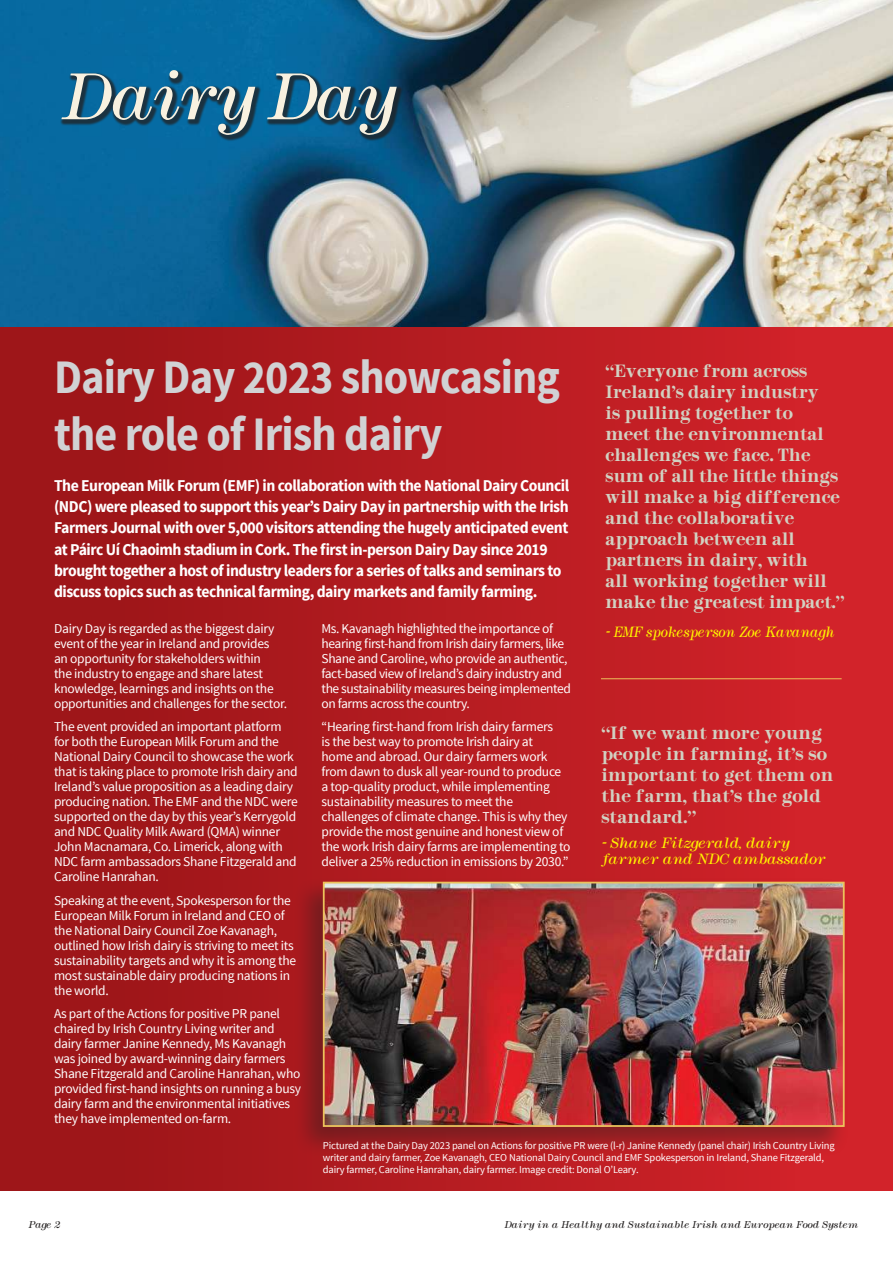
<style>
.page{position:relative;width:893px;height:1263px;background:#fff}
.page>*{position:absolute;margin:0;border:0;box-sizing:border-box;transform-origin:0 0}
.t1{font:italic 300 60px "Modern";letter-spacing:-.05em;color:#f8f1e0}
.t2{font:700 48px/57.6px "Source Sans Pro";letter-spacing:-.02em;color:#d1d2d4;scale:.92 1}
.t3{font:700 16.5px/21px "Source Sans Pro";letter-spacing:-.03em;color:#fff;scale:.95 1}
.t4{font:700 16.5px/21px "Modern";letter-spacing:-.03em;color:#d2d1c2;scale:.94 1}
.t5{font:700 16.5px/21px "Modern";letter-spacing:-.03em;color:#d2d1c2;scale:.95 1}
.t6{font:13.5px/15px "Source Sans Pro";letter-spacing:-.02em;color:#fff}
.t7{font:italic 300 13.5px/16.2px "Modern";letter-spacing:-.015em;color:#fff100}
.t8{font:italic 300 13.5px "Modern";letter-spacing:-.015em;color:#fff100;scale:.9 1}
.t9{font:10.5px/12px "Source Sans Pro";letter-spacing:-.015em;color:#fff}
.t10{font:italic 300 9px "Modern";letter-spacing:-.01em;color:#221f1f}
</style>
<div class="page">
<img style="left:0;top:0;width:893px;height:1191px">
<hr style="left:892px;top:327px;width:1px;height:864px;background:#e8f2e4">
<div style="left:293px;top:877px;width:557px;height:280px;background:#221f1f;opacity:.4"></div>
<img style="left:326px;top:885px;width:516px;height:239px">
<div style="left:323px;top:882px;width:522px;height:245px;border:2px solid #ecc15b"></div>
<hr style="left:601px;top:678px;width:241px;height:1px;background:#ecc15b">
<div style="left:60px;top:70px;width:344px;height:72px;background:#221f1f;opacity:.75"></div>
<h1 class="t1" style="left:60px;top:67px;width:333px">Dairy Day</h1>
<h2 class="t2" style="left:54px;top:350px;width:552px">Dairy Day 2023 showcasing the role of Irish dairy</h2>
<p class="t3" style="left:54px;top:476px;width:544px">The European Milk Forum (EMF) in collaboration with the National Dairy Council (NDC) were pleased to support this year’s Dairy Day in partnership with the Irish Farmers Journal with over 5,000 visitors attending the hugely anticipated event at Páirc Uí Chaoimh stadium in Cork. The 昀椀rst in-person Dairy Day since 2019 brought together a host of industry leaders for a series of talks and seminars to discuss topics such as technical farming, dairy markets and family farming.</p>
<p class="t6" style="left:54px;top:622px;width:235px">Dairy Day is regarded as the biggest dairy event of the year in Ireland and provides<br>an opportunity for stakeholders within<br>the industry to engage and share latest knowledge, learnings and insights on the opportunities and challenges for the sector.</p>
<p class="t6" style="left:54px;top:720px;width:245px">The event provided an important platform for both the European Milk Forum and the National Dairy Council to showcase the work that is taking place to promote Irish dairy and Ireland’s value proposition as a leading dairy producing nation. The EMF and the NDC were supported on the day by this year’s Kerrygold and NDC Quality Milk Award (QMA) winner John Macnamara, Co. Limerick, along with NDC farm ambassadors Shane Fitzgerald and Caroline Hanrahan.</p>
<p class="t6" style="left:54px;top:894px;width:244px">Speaking at the event, Spokesperson for the European Milk Forum in Ireland and CEO of the National Dairy Council Zoe Kavanagh, outlined how Irish dairy is striving to meet its sustainability targets and why it is among the most sustainable dairy producing nations in the world.</p>
<p class="t6" style="left:54px;top:1007px;width:249px">As part of the Actions for positive PR panel chaired by Irish Country Living writer and dairy farmer Janine Kennedy, Ms Kavanagh was joined by award-winning dairy farmers Shane Fitzgerald and Caroline Hanrahan, who provided 昀椀rst-hand insights on running a busy dairy farm and the environmental initiatives they have implemented on-farm.</p>
<p class="t6" style="left:322px;top:622px;width:251px">Ms. Kavanagh highlighted the importance of hearing 昀椀rst-hand from Irish dairy farmers, like Shane and Caroline, who provide an authentic, fact-based view of Ireland’s dairy industry and the sustainability measures being implemented on farms across the country.</p>
<p class="t6" style="left:322px;top:719px;width:250px">“Hearing 昀椀rst-hand from Irish dairy farmers<br>is the best way to promote Irish dairy at<br>home and abroad. Our dairy farmers work from dawn to dusk all year-round to produce a top-quality product, while implementing sustainability measures to meet the challenges of climate change. This is why they provide the most genuine and honest view of the work Irish dairy farms are implementing to deliver a 25% reduction in emissions by 2030.”</p>
<p class="t4" style="left:605px;top:362px;width:256px">“Everyone from across<br>Ireland’s dairy industry<br>is pulling together to<br>meet the environmental challenges we face. The sum of all the little things will make a big difference and the collaborative approach between all partners in dairy, with<br>all working together will make the greatest impact.”</p>
<p class="t8" style="left:605px;top:625px;width:256px">- EMF spokesperson Zoe Kavanagh</p>
<p class="t5" style="left:601px;top:725px;width:246px">“If we want more young people in farming, it’s so important to get them on the farm, that’s the gold standard.”</p>
<p class="t7" style="left:601px;top:836px;width:225px">- Shane Fitzgerald, dairy farmer and NDC ambassador</p>
<p class="t9" style="left:323px;top:1140px;width:513px">Pictured at the Dairy Day 2023 panel on Actions for positive PR were (l-r) Janine Kennedy (panel chair) Irish Country Living writer and dairy farmer, Zoe Kavanagh, CEO National Dairy Council and EMF Spokesperson in Ireland, Shane Fitzgerald, dairy farmer, Caroline Hanrahan, dairy farmer. Image credit: Donal O’Leary.</p>
<p class="t10" style="left:28px;top:1220px;width:33px">Page 2</p>
<p class="t10" style="left:504px;top:1220px;width:355px">Dairy in a Healthy and Sustainable Irish and European Food System</p>
</div>
